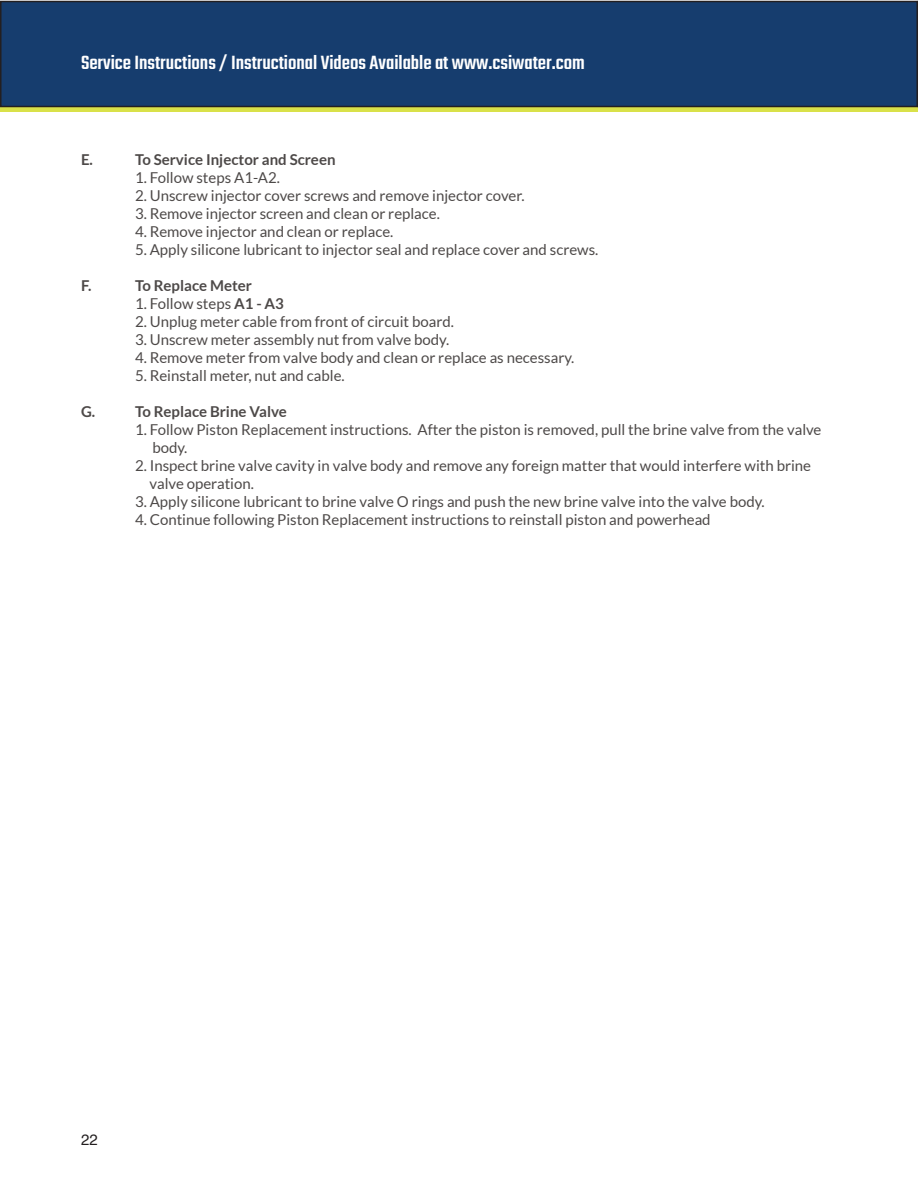
<style>
.page{position:relative;width:918px;height:1188px;background:#fff}
.page>*{position:absolute;margin:0;border:0;box-sizing:border-box;transform-origin:0 0}
.t1{font:500 21px "Teko";color:#fff}
.t2{font:15px/18px "Lato";color:#4d4948}
.t3{font:700 15px "Lato";color:#4d4948}
.t4{font:15px "Helvetica";color:#231f20}
.s1{font-weight:700}
</style>
<div class="page">
<div style="left:0;top:107px;width:918px;height:5px;background:#d9e149"></div>
<div style="left:1px;top:2px;width:916px;height:104px;background:#163d6e"></div>
<div style="left:0;top:1px;width:918px;height:106px;border:2px solid #231f20"></div>
<p class="t1" style="left:81px;top:51px;width:505px">Service Instructions / Instructional Videos Available at www.csiwater.com</p>
<p class="t3" style="left:81px;top:151px;width:13px">E.</p>
<p class="t3" style="left:135px;top:151px;width:202px">To Service Injector and Screen</p>
<p class="t2" style="left:135px;top:169px;width:146px">1. Follow steps A1-A2.</p>
<p class="t2" style="left:135px;top:187px;width:391px">2. Unscrew injector cover screws and remove injector cover.</p>
<p class="t2" style="left:135px;top:205px;width:306px">3. Remove injector screen and clean or replace.</p>
<p class="t2" style="left:135px;top:223px;width:260px">4. Remove injector and clean or replace.</p>
<p class="t2" style="left:135px;top:241px;width:465px">5. Apply silicone lubricant to injector seal and replace cover and screws.</p>
<p class="t3" style="left:81px;top:277px;width:12px">F.</p>
<p class="t3" style="left:135px;top:277px;width:118px">To Replace Meter</p>
<p class="t2" style="left:135px;top:295px;width:151px">1. Follow steps <span class="s1">A1 - A3</span></p>
<p class="t2" style="left:135px;top:313px;width:320px">2. Unplug meter cable from front of circuit board.</p>
<p class="t2" style="left:135px;top:331px;width:316px">3. Unscrew meter assembly nut from valve body.</p>
<p class="t2" style="left:135px;top:349px;width:441px">4. Remove meter from valve body and clean or replace as necessary.</p>
<p class="t2" style="left:135px;top:367px;width:211px">5. Reinstall meter, nut and cable.</p>
<p class="t3" style="left:81px;top:403px;width:16px">G.</p>
<p class="t3" style="left:135px;top:403px;width:153px">To Replace Brine Valve</p>
<p class="t2" style="left:152px;top:421px;width:671px;text-indent:-17px">1. Follow Piston Replacement instructions. After the piston is removed, pull the brine valve from the valve body.</p>
<p class="t2" style="left:149px;top:457px;width:663px;text-indent:-14px">2. Inspect brine valve cavity in valve body and remove any foreign matter that would interfere with brine valve operation.</p>
<p class="t2" style="left:135px;top:493px;width:631px">3. Apply silicone lubricant to brine valve O rings and push the new brine valve into the valve body.</p>
<p class="t2" style="left:135px;top:511px;width:577px">4. Continue following Piston Replacement instructions to reinstall piston and powerhead</p>
<p class="t4" style="left:81px;top:1131px;width:18px">22</p>
</div>
